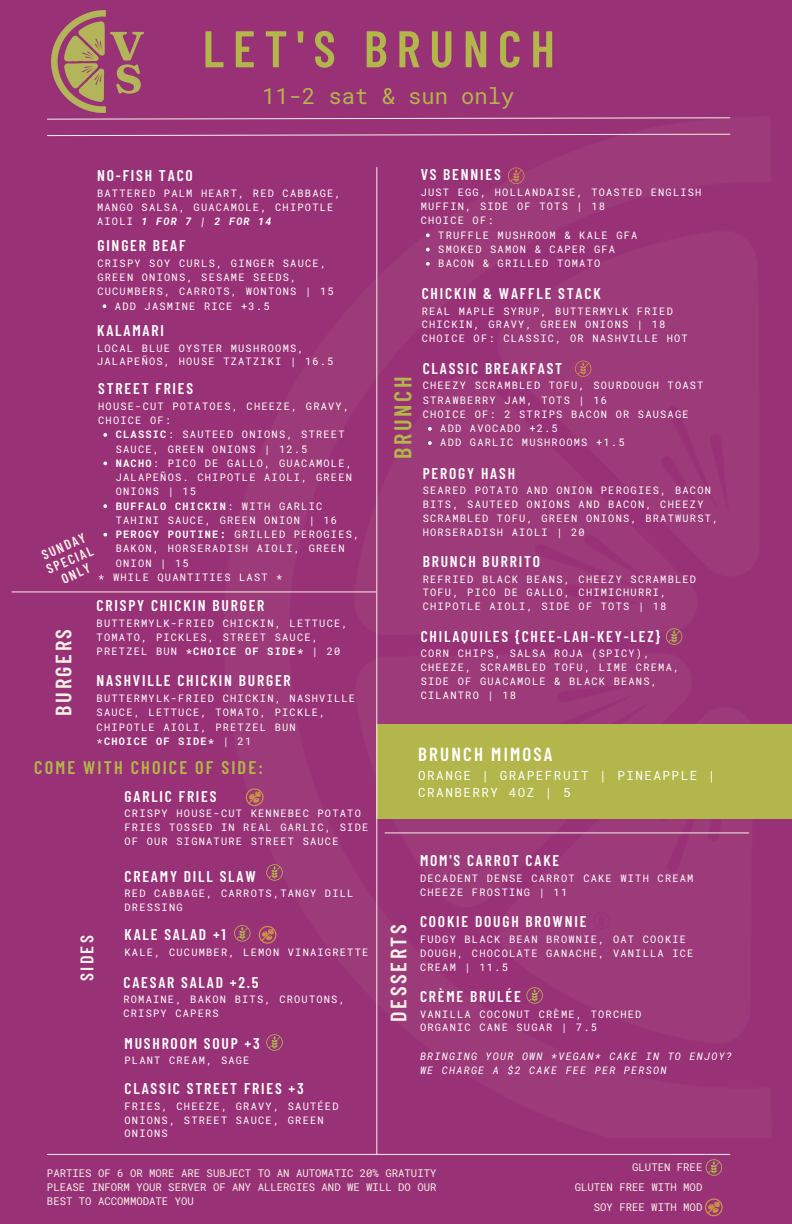
<style>
.page{position:relative;width:792px;height:1224px;background:#993177}
.page>*{position:absolute;margin:0;border:0;box-sizing:border-box;transform-origin:0 0}
.t1{font:600 51.5px "Barlow Condensed";letter-spacing:.175em;color:#b3b64a}
.t2{font:600 24.3px "Barlow Condensed";letter-spacing:.115em;color:#b3b64a}
.t3{font:600 22.3px "Barlow Condensed";letter-spacing:.115em;color:#f5f0e6}
.t4{font:22.1px "Roboto Mono";color:#b3b64a}
.t5{font:600 18.9px "Barlow Condensed";letter-spacing:.115em;color:#fff}
.t6{font:600 18.3px "Barlow Condensed";letter-spacing:.115em;color:#b3b64a}
.t7{font:600 18.3px "Barlow Condensed";letter-spacing:.115em;color:#f5f0e6}
.t8{font:600 15.5px "Barlow Condensed";letter-spacing:.115em;color:#fff}
.t9{font:600 13.7px "Barlow Condensed";color:#f5f0e6}
.t10{font:12.6px/16.8px "Roboto Mono";letter-spacing:.115em;color:#fff}
.t11{font:10.6px/14.2px "Roboto Mono";color:#f5f0e6}
.t12{font:10.4px/13.8px "Roboto Mono";letter-spacing:.115em;color:#fff}
.t13{font:italic 10.4px "Roboto Mono";letter-spacing:.12em;color:#fff}
.t14{font:700 10.4px "Roboto Mono";letter-spacing:.115em;color:#fff}
.s1{font-weight:700;font-style:italic}
.s2{font-weight:700}
.s3{font-weight:400}
</style>
<div class="page">
<svg style="left:47px;top:118px;width:176px;height:2px"></svg>
<img style="left:223px;top:117px;width:548px;height:1020px">
<svg style="left:47px;top:133px;width:684px;height:3px"></svg>
<hr style="left:47px;top:1154px;width:683px;height:1px;background:#f5f0e6">
<div style="left:377px;top:724px;width:415px;height:94px;background:#b3b64a"></div>
<hr style="left:376px;top:167px;width:1px;height:987px;background:#f5f0e6">
<img style="left:52px;top:10px;width:91px;height:103px">
<svg style="left:705px;top:1159px;width:18px;height:57px"></svg>
<svg style="left:234px;top:925px;width:17px;height:17px"></svg>
<svg style="left:266px;top:977px;width:17px;height:16px"></svg>
<svg style="left:266px;top:1034px;width:17px;height:17px"></svg>
<svg style="left:266px;top:864px;width:17px;height:17px"></svg>
<svg style="left:223px;top:788px;width:17px;height:16px"></svg>
<svg style="left:526px;top:987px;width:17px;height:17px"></svg>
<svg style="left:593px;top:913px;width:17px;height:16px"></svg>
<svg style="left:259px;top:926px;width:18px;height:18px"></svg>
<svg style="left:246px;top:788px;width:18px;height:18px"></svg>
<hr style="left:385px;top:833px;width:364px;height:1px;background:#f5f0e6">
<svg style="left:426px;top:233px;width:4px;height:4px"></svg>
<svg style="left:426px;top:248px;width:4px;height:3px"></svg>
<svg style="left:426px;top:262px;width:4px;height:4px"></svg>
<svg style="left:428px;top:427px;width:4px;height:4px"></svg>
<svg style="left:428px;top:441px;width:4px;height:4px"></svg>
<svg style="left:666px;top:628px;width:16px;height:17px"></svg>
<svg style="left:575px;top:360px;width:16px;height:17px"></svg>
<svg style="left:508px;top:167px;width:16px;height:17px"></svg>
<svg style="left:103px;top:433px;width:4px;height:4px"></svg>
<svg style="left:103px;top:462px;width:4px;height:3px"></svg>
<svg style="left:103px;top:504px;width:4px;height:4px"></svg>
<svg style="left:103px;top:533px;width:4px;height:4px"></svg>
<svg style="left:103px;top:304px;width:3px;height:4px"></svg>
<hr style="left:12px;top:592px;width:364px;height:1px;background:#f5f0e6">
<p class="t1" style="left:203px;top:16px;width:354px">LET'S BRUNCH</p>
<p class="t4" style="left:262px;top:80px;width:254px">11-2 sat &amp; sun only</p>
<p class="t8" style="left:97px;top:166px;width:97px">NO-FISH TACO</p>
<p class="t12" style="left:97px;top:186px;width:245px;line-height:14.2px">BATTERED PALM HEART, RED CABBAGE,<br>MANGO SALSA, GUACAMOLE, CHIPOTLE<br>AIOLI <span class="s1">1 FOR 7 | 2 FOR 14</span></p>
<p class="t8" style="left:97px;top:236px;width:90px">GINGER BEAF</p>
<p class="t12" style="left:97px;top:256px;width:238px;line-height:14.2px">CRISPY SOY CURLS, GINGER SAUCE,<br>GREEN ONIONS, SESAME SEEDS,<br>CUCUMBERS, CARROTS, WONTONS | 15</p>
<p class="t12" style="left:115px;top:299px;width:156px">ADD JASMINE RICE +3.5</p>
<p class="t8" style="left:97px;top:321px;width:68px">KALAMARI</p>
<p class="t12" style="left:97px;top:341px;width:238px">LOCAL BLUE OYSTER MUSHROOMS,<br>JALAPEÑOS, HOUSE TZATZIKI | 16.5</p>
<p class="t8" style="left:98px;top:379px;width:97px">STREET FRIES</p>
<p class="t12" style="left:98px;top:399px;width:253px;line-height:14.2px">HOUSE-CUT POTATOES, CHEEZE, GRAVY,<br>CHOICE OF:</p>
<p class="t12" style="left:116px;top:427px;width:230px;line-height:14.2px"><span class="s2">CLASSIC</span>: SAUTEED ONIONS, STREET<br>SAUCE, GREEN ONIONS | 12.5</p>
<p class="t12" style="left:116px;top:456px;width:238px;line-height:14.2px;text-align:justify"><span class="s2">NACHO</span>: PICO DE GALLO, GUACAMOLE, JALAPEÑOS. CHIPOTLE AIOLI, GREEN ONIONS | 15</p>
<p class="t12" style="left:116px;top:498px;width:223px;line-height:14.2px"><span class="s2">BUFFALO CHICKIN</span>: WITH GARLIC<br>TAHINI SAUCE, GREEN ONION | 16</p>
<p class="t12" style="left:116px;top:527px;width:245px;line-height:14.2px"><span class="s2">PEROGY POUTINE:</span> GRILLED PEROGIES,<br>BAKON, HORSERADISH AIOLI, GREEN<br>ONION | 15</p>
<p class="t9" style="left:39px;top:547px;width:48px;rotate:-24deg">SUNDAY</p>
<p class="t9" style="left:44px;top:562px;width:51px;rotate:-24deg">SPECIAL</p>
<p class="t9" style="left:58px;top:572px;width:32px;rotate:-24deg">ONLY</p>
<p class="t12" style="left:98px;top:570px;width:186px">* WHILE QUANTITIES LAST *</p>
<p class="t3" style="left:49px;top:716px;width:88px;rotate:-90deg">BURGERS</p>
<p class="t8" style="left:97px;top:596px;width:169px">CRISPY CHICKIN BURGER</p>
<p class="t12" style="left:97px;top:616px;width:253px;line-height:14.2px">BUTTERMYLK-FRIED CHICKIN, LETTUCE,<br>TOMATO, PICKLES, STREET SAUCE,<br>PRETZEL BUN <span class="s2">*CHOICE OF SIDE*</span> | 20</p>
<p class="t8" style="left:97px;top:671px;width:196px">NASHVILLE CHICKIN BURGER</p>
<p class="t12" style="left:97px;top:691px;width:260px;line-height:14.2px">BUTTERMYLK-FRIED CHICKIN, NASHVILLE<br>SAUCE, LETTUCE, TOMATO, PICKLE,<br>CHIPOTLE AIOLI, PRETZEL BUN</p>
<p class="t14" style="left:97px;top:734px;width:156px"><span class="s3">*</span>CHOICE OF SIDE* <span class="s3">| 21</span></p>
<p class="t6" style="left:34px;top:756px;width:230px">COME WITH CHOICE OF SIDE:</p>
<p class="t7" style="left:75px;top:981px;width:47px;rotate:-90deg">SIDES</p>
<p class="t8" style="left:125px;top:786px;width:94px">GARLIC FRIES</p>
<p class="t12" style="left:125px;top:806px;width:245px">CRISPY HOUSE-CUT KENNEBEC POTATO<br>FRIES TOSSED IN REAL GARLIC, SIDE<br>OF OUR SIGNATURE STREET SAUCE</p>
<p class="t8" style="left:125px;top:866px;width:133px">CREAMY DILL SLAW</p>
<p class="t12" style="left:125px;top:886px;width:230px">RED CABBAGE, CARROTS,TANGY DILL<br>DRESSING</p>
<p class="t8" style="left:125px;top:925px;width:103px">KALE SALAD +1</p>
<p class="t12" style="left:125px;top:945px;width:245px">KALE, CUCUMBER, LEMON VINAIGRETTE</p>
<p class="t8" style="left:123px;top:972px;width:137px">CAESAR SALAD +2.5</p>
<p class="t12" style="left:123px;top:993px;width:223px">ROMAINE, BAKON BITS, CROUTONS,<br>CRISPY CAPERS</p>
<p class="t8" style="left:125px;top:1033px;width:137px">MUSHROOM SOUP +3</p>
<p class="t12" style="left:125px;top:1053px;width:126px">PLANT CREAM, SAGE</p>
<p class="t8" style="left:125px;top:1079px;width:181px">CLASSIC STREET FRIES +3</p>
<p class="t12" style="left:125px;top:1099px;width:216px">FRIES, CHEEZE, GRAVY, SAUTÉED<br>ONIONS, STREET SAUCE, GREEN<br>ONIONS</p>
<p class="t8" style="left:421px;top:165px;width:82px">VS BENNIES</p>
<p class="t12" style="left:421px;top:185px;width:282px;line-height:14.2px">JUST EGG, HOLLANDAISE, TOASTED ENGLISH<br>MUFFIN, SIDE OF TOTS | 18</p>
<p class="t12" style="left:421px;top:213px;width:74px">CHOICE OF:</p>
<p class="t12" style="left:438px;top:228px;width:201px">TRUFFLE MUSHROOM &amp; KALE GFA</p>
<p class="t12" style="left:438px;top:242px;width:178px">SMOKED SAMON &amp; CAPER GFA</p>
<p class="t12" style="left:438px;top:256px;width:164px">BACON &amp; GRILLED TOMATO</p>
<p class="t2" style="left:387px;top:459px;width:85px;rotate:-90deg">BRUNCH</p>
<p class="t8" style="left:422px;top:283px;width:181px">CHICKIN &amp; WAFFLE STACK</p>
<p class="t12" style="left:422px;top:304px;width:268px">REAL MAPLE SYRUP, BUTTERMYLK FRIED<br>CHICKIN, GRAVY, GREEN ONIONS | 18<br>CHOICE OF: CLASSIC, OR NASHVILLE HOT</p>
<p class="t8" style="left:423px;top:358px;width:141px">CLASSIC BREAKFAST</p>
<p class="t12" style="left:423px;top:378px;width:282px;line-height:14.2px">CHEEZY SCRAMBLED TOFU, SOURDOUGH TOAST<br>STRAWBERRY JAM, TOTS | 16</p>
<p class="t12" style="left:423px;top:407px;width:267px">CHOICE OF: 2 STRIPS BACON OR SAUSAGE</p>
<p class="t12" style="left:440px;top:421px;width:119px">ADD AVOCADO +2.5</p>
<p class="t12" style="left:440px;top:436px;width:186px">ADD GARLIC MUSHROOMS +1.5</p>
<p class="t8" style="left:423px;top:463px;width:94px">PEROGY HASH</p>
<p class="t12" style="left:423px;top:483px;width:297px">SEARED POTATO AND ONION PEROGIES, BACON BITS, SAUTEED ONIONS AND BACON, CHEEZY SCRAMBLED TOFU, GREEN ONIONS, BRATWURST, HORSERADISH AIOLI | 20</p>
<p class="t8" style="left:423px;top:552px;width:119px">BRUNCH BURRITO</p>
<p class="t12" style="left:423px;top:572px;width:275px">REFRIED BLACK BEANS, CHEEZY SCRAMBLED<br>TOFU, PICO DE GALLO, CHIMICHURRI,<br>CHIPOTLE AIOLI, SIDE OF TOTS | 18</p>
<p class="t8" style="left:421px;top:626px;width:241px">CHILAQUILES {CHEE-LAH-KEY-LEZ}</p>
<p class="t12" style="left:421px;top:646px;width:260px">CORN CHIPS, SALSA ROJA (SPICY),<br>CHEEZE, SCRAMBLED TOFU, LIME CREMA,<br>SIDE OF GUACAMOLE &amp; BLACK BEANS,<br>CILANTRO | 18</p>
<p class="t5" style="left:418px;top:742px;width:136px">BRUNCH MIMOSA</p>
<p class="t10" style="left:418px;top:767px;width:299px">ORANGE | GRAPEFRUIT | PINEAPPLE |<br>CRANBERRY 4OZ | 5</p>
<p class="t3" style="left:384px;top:1022px;width:99px;rotate:-90deg">DESSERTS</p>
<p class="t8" style="left:420px;top:851px;width:141px">MOM'S CARROT CAKE</p>
<p class="t12" style="left:420px;top:871px;width:275px">DECADENT DENSE CARROT CAKE WITH CREAM<br>CHEEZE FROSTING | 11</p>
<p class="t8" style="left:420px;top:912px;width:168px">COOKIE DOUGH BROWNIE</p>
<p class="t12" style="left:420px;top:932px;width:275px">FUDGY BLACK BEAN BROWNIE, OAT COOKIE<br>DOUGH, CHOCOLATE GANACHE, VANILLA ICE<br>CREAM | 11.5</p>
<p class="t8" style="left:420px;top:987px;width:102px">CRÈME BRULÉE</p>
<p class="t12" style="left:420px;top:1007px;width:223px">VANILLA COCONUT CRÈME, TORCHED<br>ORGANIC CANE SUGAR | 7.5</p>
<p class="t13" style="left:420px;top:1049px;width:314px">BRINGING YOUR OWN *VEGAN* CAKE IN TO ENJOY?</p>
<p class="t13" style="left:420px;top:1063px;width:248px">WE CHARGE A $2 CAKE FEE PER PERSON</p>
<p class="t11" style="left:47px;top:1166px;width:391px">PARTIES OF 6 OR MORE ARE SUBJECT TO AN AUTOMATIC 20% GRATUITY</p>
<p class="t11" style="left:47px;top:1180px;width:391px">PLEASE INFORM YOUR SERVER OF ANY ALLERGIES AND WE WILL DO OUR<br>BEST TO ACCOMMODATE YOU</p>
<p class="t11" style="left:632px;top:1160px;width:72px">GLUTEN FREE</p>
<p class="t11" style="left:575px;top:1180px;width:129px">GLUTEN FREE WITH MOD</p>
<p class="t11" style="left:594px;top:1200px;width:110px">SOY FREE WITH MOD</p>
</div>
